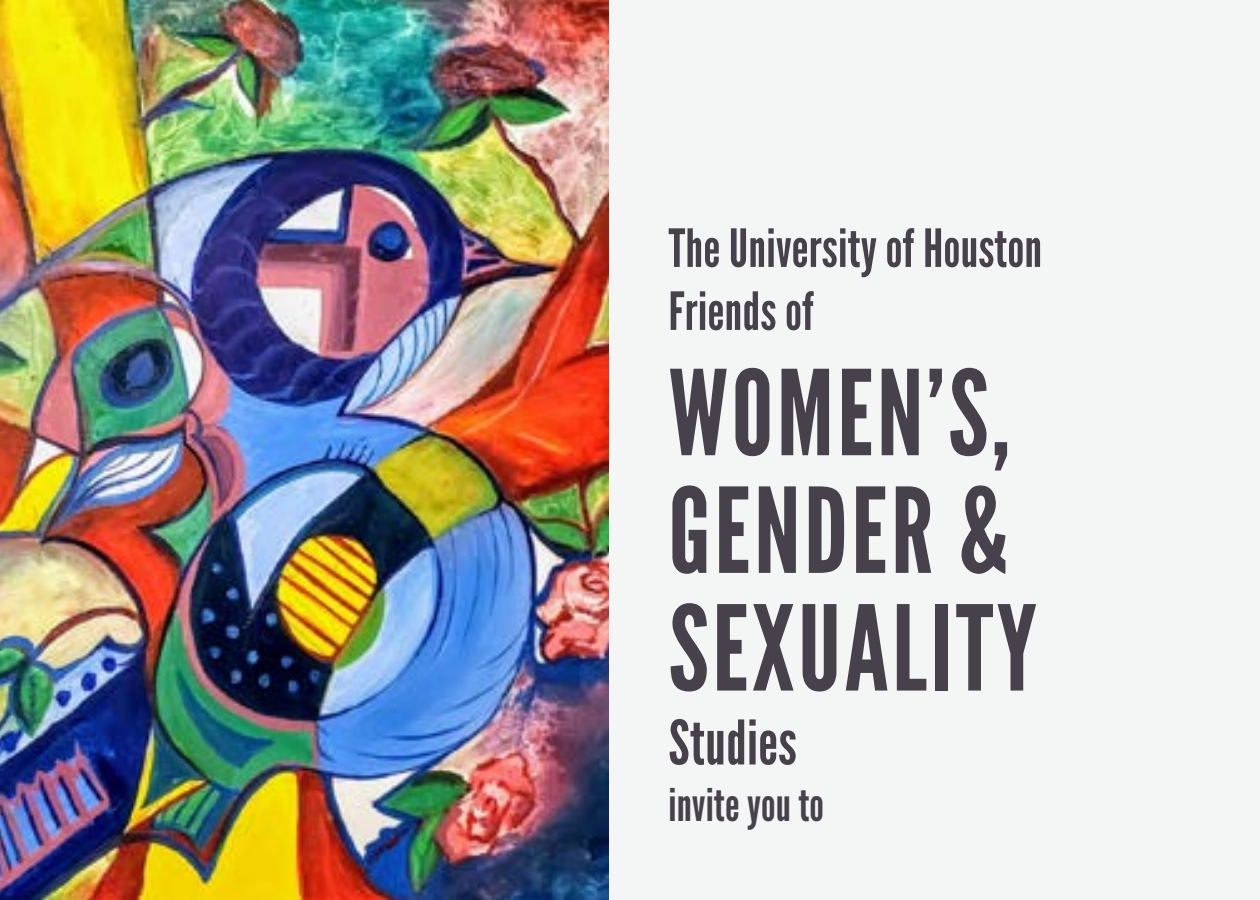
<style>
.page{position:relative;width:1260px;height:900px;background:#fff}
.page>*{position:absolute;margin:0;border:0;box-sizing:border-box;transform-origin:0 0}
.t1{font:117.75px/117.8px "League Gothic";letter-spacing:.03em;color:#47414b}
.t2{font:61.25px "League Gothic";letter-spacing:.005em;color:#47414b}
.t3{font:52.5px/63px "League Gothic";letter-spacing:.005em;color:#47414b}
.t4{font:45px "League Gothic";letter-spacing:.005em;color:#47414b}
</style>
<div class="page">
<div style="left:608px;top:0;width:652px;height:900px;background:#f4f5f5"></div>
<img style="left:0;top:0;width:608px;height:900px">
<p class="t3" style="left:669px;top:217px;width:375px">The University of Houston<br>Friends of</p>
<h1 class="t1" style="left:669px;top:355px;width:370px">WOMEN’S,<br>GENDER &amp;<br>SEXUALITY</h1>
<p class="t2" style="left:669px;top:706px;width:130px">Studies</p>
<p class="t4" style="left:669px;top:778px;width:157px">invite you to</p>
</div>
